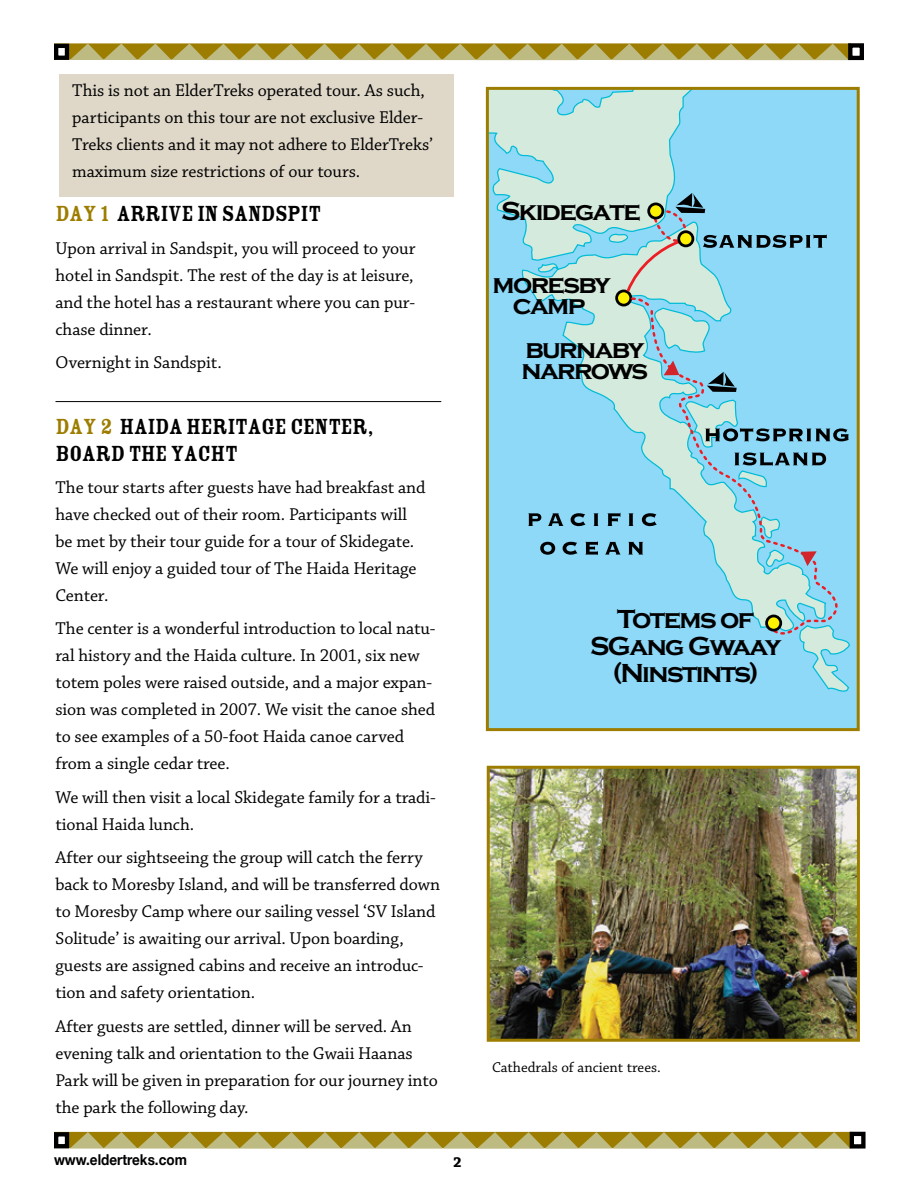
<style>
.page{position:relative;width:918px;height:1188px;background:#fff}
.page>*{position:absolute;margin:0;border:0;box-sizing:border-box;transform-origin:0 0}
.t1{font:700 27px/21.3px "Copperplate Gothic";letter-spacing:-.06em;color:#000;text-align:center}
.t2{font:24px/27px "Rosewood Std Fill";letter-spacing:-.03em;color:#000}
.t3{font:18px/27px "Chaparral Pro";letter-spacing:-.005em;color:#000}
.t4{font:15px "Chaparral Pro";color:#000}
.t5{font:700 15px "Helvetica Neue";color:#000;scale:.9 1}
.t6{font:700 15px "Chaparral Pro";color:#000}
.s1{color:#9d7d00}
</style>
<div class="page">
<svg style="left:70px;top:1132px;width:780px;height:17px;background:#ae9e45"></svg>
<div style="left:54px;top:1132px;width:15px;height:16px;border:4px solid #000"></div>
<div style="left:850px;top:1132px;width:16px;height:17px;border:4px solid #000"></div>
<div style="left:54px;top:43px;width:797px;height:17px;background:#866a00"></div>
<svg style="left:70px;top:44px;width:778px;height:16px;background:#ad9c42"></svg>
<div style="left:56px;top:46px;width:11px;height:12px;background:#fff"></div>
<div style="left:54px;top:44px;width:15px;height:16px;border:4px solid #000"></div>
<div style="left:848px;top:43px;width:16px;height:17px;border:4px solid #000"></div>
<hr style="left:56px;top:401px;width:385px;height:1px;background:#000">
<div style="left:490px;top:91px;width:366px;height:636px;background:#8ed8f8"></div>
<svg style="left:490px;top:91px;width:267px;height:170px;background:#b5e2e6"></svg>
<svg style="left:521px;top:221px;width:307px;height:411px;background:#9bdbf0"></svg>
<svg style="left:798px;top:624px;width:53px;height:70px;background:#9adbeb"></svg>
<svg style="left:528px;top:513px;width:13px;height:13px"></svg>
<svg style="left:548px;top:513px;width:15px;height:13px"></svg>
<svg style="left:571px;top:513px;width:14px;height:13px"></svg>
<svg style="left:594px;top:513px;width:4px;height:13px"></svg>
<svg style="left:607px;top:513px;width:13px;height:13px"></svg>
<svg style="left:629px;top:513px;width:1px;height:13px"></svg>
<svg style="left:540px;top:542px;width:15px;height:13px"></svg>
<svg style="left:563px;top:542px;width:14px;height:13px"></svg>
<svg style="left:585px;top:541px;width:13px;height:14px"></svg>
<svg style="left:605px;top:542px;width:16px;height:13px"></svg>
<svg style="left:628px;top:542px;width:2px;height:13px"></svg>
<svg style="left:845px;top:428px;width:4px;height:13px"></svg>
<div style="left:617px;top:291px;width:14px;height:14px;background:#fff200;border-radius:50%"></div>
<div style="left:615px;top:290px;width:17px;height:16px;border:3px solid #000;border-radius:50%"></div>
<svg style="left:630px;top:296px;width:215px;height:341px;background:#97d5e9"></svg>
<div style="left:767px;top:616px;width:14px;height:14px;background:#fff200;border-radius:50%"></div>
<div style="left:765px;top:615px;width:17px;height:17px;border:3px solid #000;border-radius:50%"></div>
<svg style="left:608px;top:193px;width:219px;height:102px;background:#99cddb"></svg>
<svg style="left:707px;top:372px;width:30px;height:20px"></svg>
<svg style="left:664px;top:361px;width:15px;height:14px"></svg>
<svg style="left:801px;top:551px;width:16px;height:15px"></svg>
<div style="left:486px;top:87px;width:374px;height:644px;border:3px solid #9d7d00"></div>
<img style="left:491px;top:770px;width:365px;height:268px">
<div style="left:487px;top:766px;width:373px;height:276px;border:3px solid #9d7d00"></div>
<div style="left:59px;top:74px;width:395px;height:122px;background:#dfd8c9"></div>
<p class="t3" style="left:72px;top:78px;width:362px">This is not an ElderTreks operated tour. As such, participants on this tour are not exclusive Elder-Treks clients and it may not adhere to ElderTreks’ maximum size restrictions of our tours.</p>
<h2 class="t2" style="left:56px;top:200px;width:267px"><span class="s1">DAY 1</span> ARRIVE IN SANDSPIT</h2>
<p class="t3" style="left:56px;top:236px;width:361px;text-align:justify">Upon arrival in Sandspit, you will proceed to your hotel in Sandspit. The rest of the day is at leisure, and the hotel has a restaurant where you can pur&shy;chase dinner.</p>
<p class="t3" style="left:56px;top:350px;width:168px">Overnight in Sandspit.</p>
<h2 class="t2" style="left:56px;top:413px;width:320px"><span class="s1">DAY 2</span> HAIDA HERITAGE CENTER,<br>BOARD THE YACHT</h2>
<p class="t3" style="left:56px;top:474px;width:371px">The tour starts after guests have had breakfast and have checked out of their room. Participants will be met by their tour guide for a tour of Skidegate.<br>We will enjoy a guided tour of The Haida Heritage Center.</p>
<p class="t3" style="left:56px;top:616px;width:382px">The center is a wonderful introduction to local natu&shy;ral history and the Haida culture. In 2001, six new totem poles were raised outside, and a major expan&shy;sion was completed in 2007. We visit the canoe shed to see examples of a 50-foot Haida canoe carved from a single cedar tree.</p>
<p class="t3" style="left:56px;top:784px;width:382px">We will then visit a local Skidegate family for a tradi&shy;tional Haida lunch.</p>
<p class="t3" style="left:56px;top:845px;width:386px">After our sightseeing the group will catch the ferry back to Moresby Island, and will be transferred down to Moresby Camp where our sailing vessel ‘SV Island Solitude’ is awaiting our arrival. Upon boarding, guests are assigned cabins and receive an introduc&shy;tion and safety orientation.</p>
<p class="t3" style="left:56px;top:1013px;width:384px">After guests are settled, dinner will be served. An evening talk and orientation to the Gwaii Haanas Park will be given in preparation for our journey into the park the following day.</p>
<p class="t5" style="left:54px;top:1148px;width:149px">www.eldertreks.com</p>
<p class="t6" style="left:453px;top:1154px;width:10px">2</p>
<h1 class="t1" style="left:501px;top:200px;width:141px">Skidegate</h1>
<h1 class="t1" style="left:493px;top:274px;width:120px">moresby camp</h1>
<h1 class="t1" style="left:522px;top:339px;width:128px;text-align:left">burnaby narrows</h1>
<h1 class="t1" style="left:590px;top:606px;width:193px;line-height:27px">Totems of<br>SGang Gwaay (Ninstints)</h1>
<p class="t4" style="left:492px;top:1059px;width:170px">Cathedrals of ancient trees.</p>
</div>
